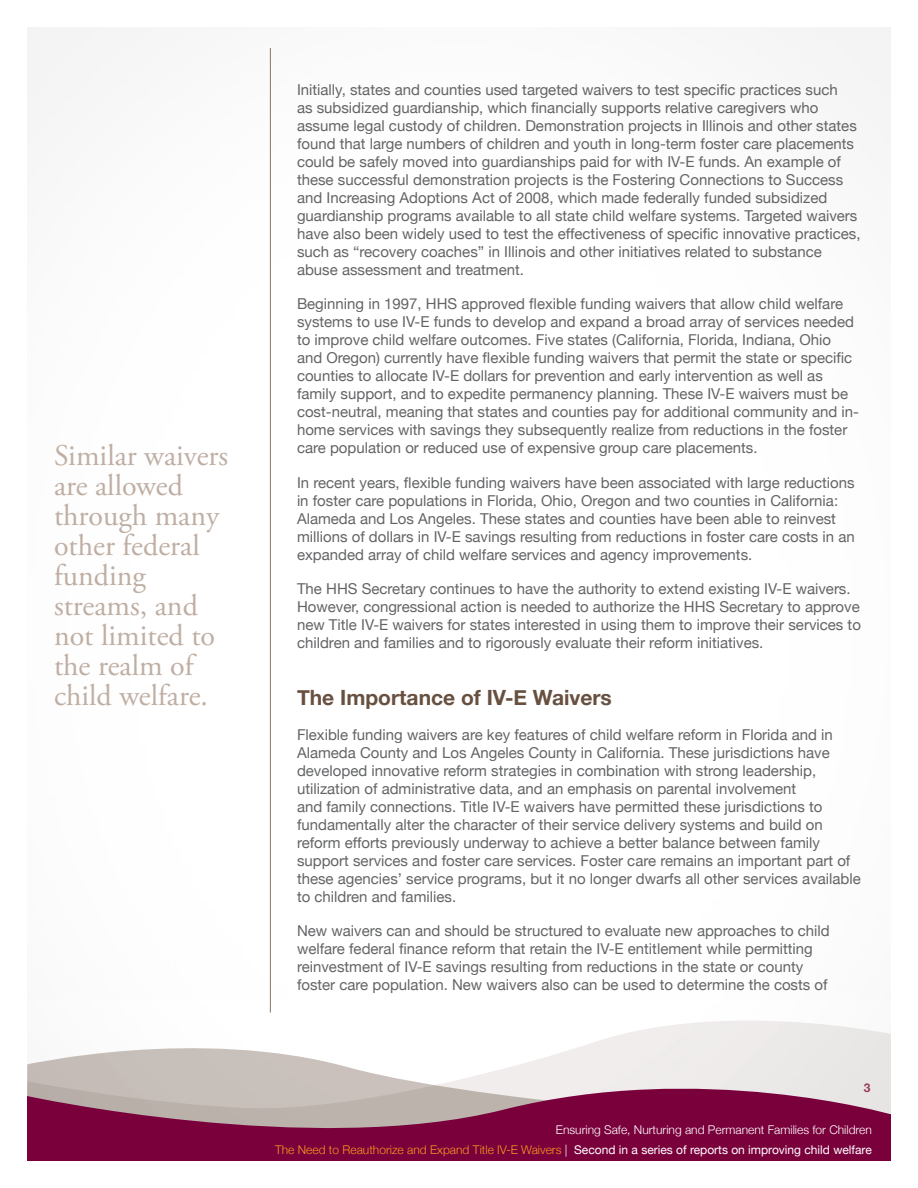
<style>
.page{position:relative;width:918px;height:1188px;background:#fff}
.page>*{position:absolute;margin:0;border:0;box-sizing:border-box;transform-origin:0 0}
.t1{font:30px/30px "Adobe Garamond Pro";color:#bfaea3}
.t2{font:700 21px "Helvetica Neue";color:#685041}
.t3{font:15px/18px "Helvetica Neue";color:#636466}
.t4{font:300 12px/19.5px "Helvetica Neue";color:#fff;text-align:right}
.t5{font:700 12px "Helvetica Neue";color:#973c5f}
.s1{color:#f8971d}
.s2{font-weight:400}
</style>
<div class="page">
<svg style="left:27px;top:1019px;width:864px;height:41px"></svg>
<svg style="left:27px;top:1047px;width:861px;height:13px"></svg>
<svg style="left:27px;top:1060px;width:864px;height:101px;background:#a66481"></svg>
<hr style="left:270px;top:48px;width:1px;height:964px;background:#8b7466">
<h1 class="t1" style="left:54px;top:442px;width:176px">Similar waivers are allowed through many other federal funding streams, and not limited to the realm of child welfare.</h1>
<p class="t3" style="left:297px;top:81px;width:565px">Initially, states and counties used targeted waivers to test specific practices such<br>as subsidized guardianship, which financially supports relative caregivers who assume legal custody of children. Demonstration projects in Illinois and other states found that large numbers of children and youth in long-term foster care placements could be safely moved into guardianships paid for with IV-E funds. An example of these successful demonstration projects is the Fostering Connections to Success and Increasing Adoptions Act of 2008, which made federally funded subsidized guardianship programs available to all state child welfare systems. Targeted waivers have also been widely used to test the effectiveness of specific innovative practices, such as “recovery coaches” in Illinois and other initiatives related to substance abuse assessment and treatment.</p>
<p class="t3" style="left:297px;top:295px;width:564px">Beginning in 1997, HHS approved flexible funding waivers that allow child welfare systems to use IV-E funds to develop and expand a broad array of services needed to improve child welfare outcomes. Five states (California, Florida, Indiana, Ohio and Oregon) currently have flexible funding waivers that permit the state or specific counties to allocate IV-E dollars for prevention and early intervention as well as family support, and to expedite permanency planning. These IV-E waivers must be cost-neutral, meaning that states and counties pay for additional community and in&shy;home services with savings they subsequently realize from reductions in the foster care population or reduced use of expensive group care placements.</p>
<p class="t3" style="left:297px;top:473px;width:559px">In recent years, flexible funding waivers have been associated with large reductions in foster care populations in Florida, Ohio, Oregon and two counties in California:<br>Alameda and Los Angeles. These states and counties have been able to reinvest millions of dollars in IV-E savings resulting from reductions in foster care costs in an expanded array of child welfare services and agency improvements.</p>
<p class="t3" style="left:297px;top:579px;width:565px">The HHS Secretary continues to have the authority to extend existing IV-E waivers.<br>H owever, congressional action is needed to authorize the HH S Secretary to approve new Title IV-E waivers for states interested in using them to improve their services to children and families and to rigorously evaluate their reform initiatives.</p>
<h2 class="t2" style="left:297px;top:685px;width:316px">The Importance of IV-E Waivers</h2>
<p class="t3" style="left:297px;top:725px;width:565px">Flexible funding waivers are key features of child welfare reform in Florida and in Alameda County and Los Angeles County in California. These jurisdictions have developed innovative reform strategies in combination with strong leadership, utilization of administrative data, and an emphasis on parental involvement<br>and family connections. Title IV-E waivers have permitted these jurisdictions to fundamentally alter the character of their service delivery systems and build on reform efforts previously underway to achieve a better balance between family support services and foster care services. Foster care remains an important part of these agencies’ service programs, but it no longer dwarfs all other services available to children and families.</p>
<p class="t3" style="left:297px;top:921px;width:534px">New waivers can and should be structured to evaluate new approaches to child welfare federal finance reform that retain the IV-E entitlement while permitting reinvestment of IV-E savings resulting from reductions in the state or county foster care population. New waivers also can be used to determine the costs of</p>
<p class="t5" style="left:864px;top:1080px;width:8px">3</p>
<p class="t4" style="left:275px;top:1120px;width:598px">Ensuring Safe, Nurturing and Permanent Families for Children<br><span class="s1">The Need to Reauthorize and Expand Title IV-E Waivers</span> | <span class="s2">Second in a series of reports on improving child welfare</span></p>
</div>
